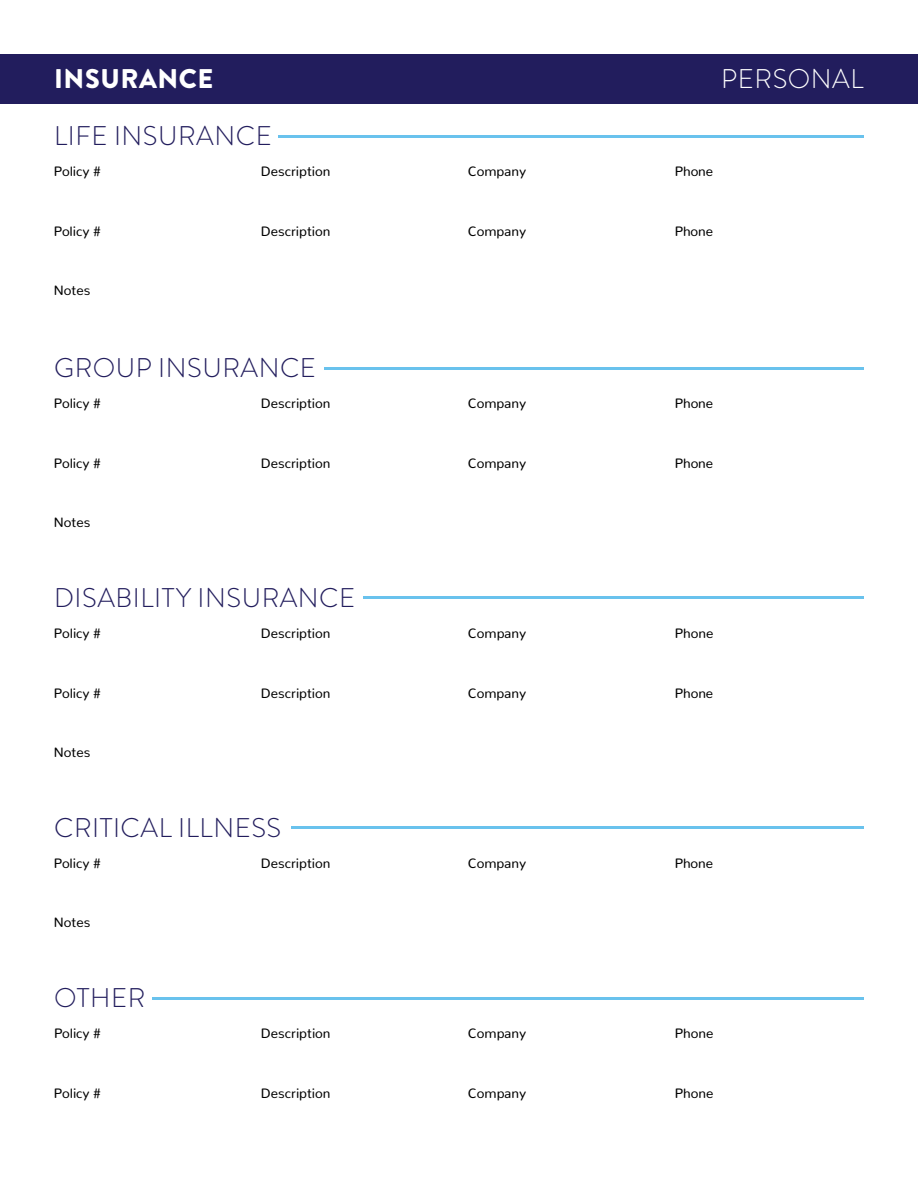
<style>
.page{position:relative;width:918px;height:1188px;background:#fff}
.page>*{position:absolute;margin:0;border:0;box-sizing:border-box;transform-origin:0 0}
.t1{font:300 27px "Brandon Grotesque";letter-spacing:.02em;color:#221d5d}
.t2{font:900 27px "Brandon Grotesque";letter-spacing:.02em;color:#fff}
.t3{font:300 27px "Brandon Grotesque";letter-spacing:.02em;color:#fff}
.t4{font:13.5px "Nunito";color:#000}
</style>
<div class="page">
<div style="left:0;top:54px;width:918px;height:50px;background:#221d5d"></div>
<hr style="left:54px;top:135px;width:810px;height:3px;background:#69c2ed">
<div style="left:54px;top:126px;width:224px;height:20px;background:#fff"></div>
<hr style="left:54px;top:367px;width:810px;height:3px;background:#69c2ed">
<div style="left:54px;top:358px;width:270px;height:20px;background:#fff"></div>
<hr style="left:54px;top:596px;width:810px;height:3px;background:#69c2ed">
<div style="left:54px;top:588px;width:309px;height:20px;background:#fff"></div>
<hr style="left:54px;top:826px;width:810px;height:3px;background:#69c2ed">
<div style="left:54px;top:818px;width:237px;height:20px;background:#fff"></div>
<hr style="left:54px;top:997px;width:810px;height:3px;background:#69c2ed">
<div style="left:54px;top:988px;width:98px;height:20px;background:#fff"></div>
<h1 class="t2" style="left:54px;top:59px;width:161px">INSURANCE</h1>
<h1 class="t1" style="left:54px;top:118px;width:219px">LIFE INSURANCE</h1>
<p class="t4" style="left:54px;top:160px;width:49px">Policy #</p>
<p class="t4" style="left:261px;top:160px;width:71px">Description</p>
<p class="t4" style="left:468px;top:160px;width:59px">Company</p>
<p class="t4" style="left:675px;top:160px;width:40px">Phone</p>
<h1 class="t3" style="left:721px;top:60px;width:144px">PERSONAL</h1>
<p class="t4" style="left:54px;top:220px;width:49px">Policy #</p>
<p class="t4" style="left:261px;top:220px;width:71px">Description</p>
<p class="t4" style="left:468px;top:220px;width:59px">Company</p>
<p class="t4" style="left:675px;top:220px;width:40px">Phone</p>
<p class="t4" style="left:54px;top:279px;width:38px">Notes</p>
<h1 class="t1" style="left:54px;top:349px;width:263px">GROUP INSURANCE</h1>
<p class="t4" style="left:54px;top:392px;width:49px">Policy #</p>
<p class="t4" style="left:261px;top:392px;width:71px">Description</p>
<p class="t4" style="left:468px;top:392px;width:59px">Company</p>
<p class="t4" style="left:675px;top:392px;width:40px">Phone</p>
<p class="t4" style="left:54px;top:451px;width:49px">Policy #</p>
<p class="t4" style="left:261px;top:451px;width:71px">Description</p>
<p class="t4" style="left:468px;top:451px;width:59px">Company</p>
<p class="t4" style="left:675px;top:451px;width:40px">Phone</p>
<p class="t4" style="left:54px;top:511px;width:38px">Notes</p>
<h1 class="t1" style="left:54px;top:579px;width:303px">DISABILITY INSURANCE</h1>
<p class="t4" style="left:54px;top:622px;width:49px">Policy #</p>
<p class="t4" style="left:261px;top:622px;width:71px">Description</p>
<p class="t4" style="left:468px;top:622px;width:59px">Company</p>
<p class="t4" style="left:675px;top:622px;width:40px">Phone</p>
<p class="t4" style="left:54px;top:681px;width:49px">Policy #</p>
<p class="t4" style="left:261px;top:681px;width:71px">Description</p>
<p class="t4" style="left:468px;top:681px;width:59px">Company</p>
<p class="t4" style="left:675px;top:681px;width:40px">Phone</p>
<p class="t4" style="left:54px;top:741px;width:38px">Notes</p>
<h1 class="t1" style="left:54px;top:809px;width:229px">CRITICAL ILLNESS</h1>
<p class="t4" style="left:54px;top:852px;width:49px">Policy #</p>
<p class="t4" style="left:261px;top:852px;width:71px">Description</p>
<p class="t4" style="left:468px;top:852px;width:59px">Company</p>
<p class="t4" style="left:675px;top:852px;width:40px">Phone</p>
<p class="t4" style="left:54px;top:911px;width:38px">Notes</p>
<h1 class="t1" style="left:54px;top:979px;width:93px">OTHER</h1>
<p class="t4" style="left:54px;top:1022px;width:49px">Policy #</p>
<p class="t4" style="left:261px;top:1022px;width:71px">Description</p>
<p class="t4" style="left:468px;top:1022px;width:59px">Company</p>
<p class="t4" style="left:675px;top:1022px;width:40px">Phone</p>
<p class="t4" style="left:54px;top:1081px;width:49px">Policy #</p>
<p class="t4" style="left:261px;top:1081px;width:71px">Description</p>
<p class="t4" style="left:468px;top:1081px;width:59px">Company</p>
<p class="t4" style="left:675px;top:1081px;width:40px">Phone</p>
</div>
